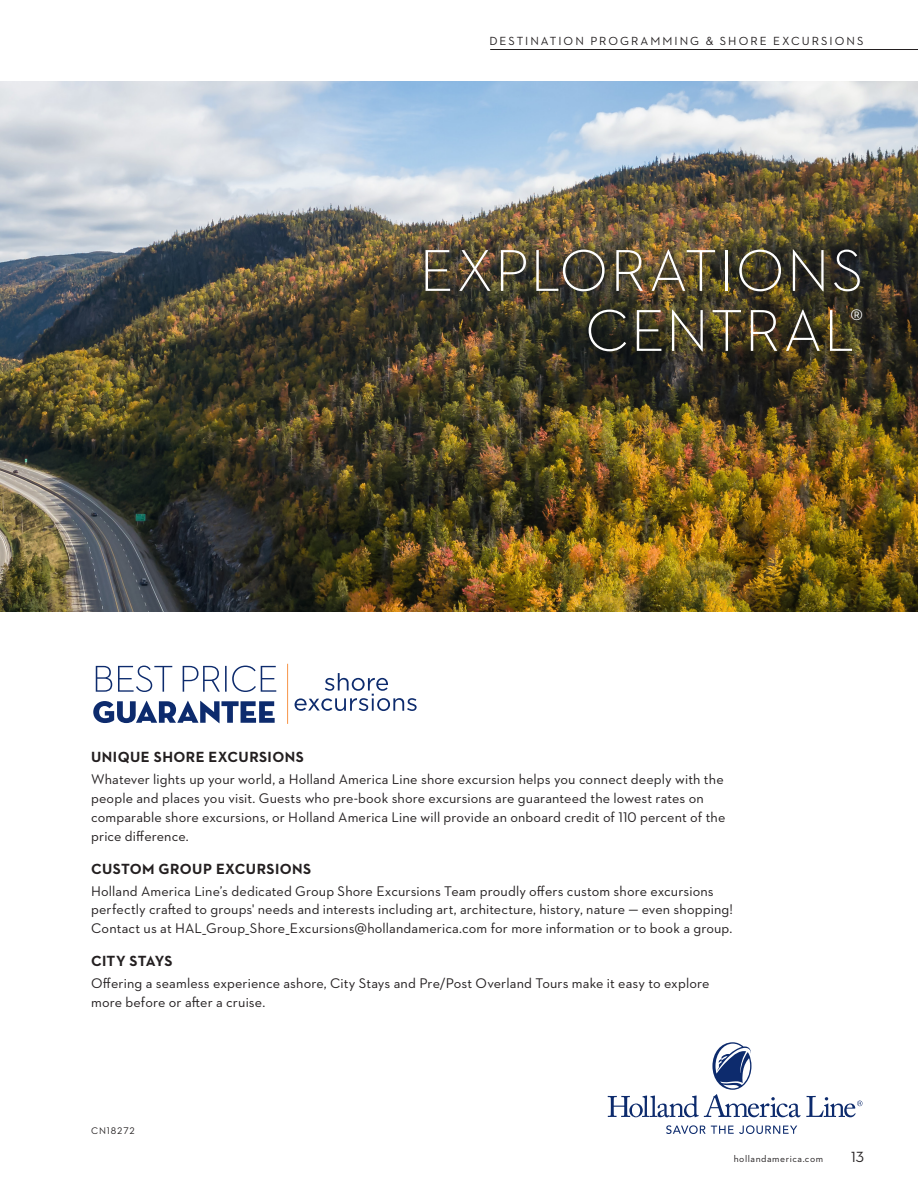
<style>
.page{position:relative;width:918px;height:1188px;background:#fff}
.page>*{position:absolute;margin:0;border:0;box-sizing:border-box;transform-origin:0 0}
.t1{font:300 60px/60px "Neutraface 2 Text";letter-spacing:.03em;color:#fff;text-align:right}
.t2{font:300 25.35px "Neutraface 2 Text";color:#fff}
.t3{font:700 15px "Neutraface 2 Text";letter-spacing:.025em;color:#231f20}
.t4{font:15px "Neutraface 2 Text";color:#231f20}
.t5{font:14.25px/18.8px "Neutraface 2 Text";letter-spacing:.01em;color:#231f20}
.t6{font:12px "Neutraface 2 Text";letter-spacing:.17em;color:#231f20}
.t7{font:9.75px "Neutraface 2 Text";letter-spacing:.055em;color:#231f20}
.t8{font:9.75px "Neutraface 2 Text";letter-spacing:.09em;color:#231f20}
</style>
<div class="page">
<img style="left:0;top:81px;width:918px;height:530px">
<div style="left:421px;top:245px;width:451px;height:116px;background:#231f20;opacity:.29"></div>
<img style="left:93px;top:663px;width:324px;height:61px">
<hr style="left:490px;top:49px;width:428px;height:1px;background:#231f20">
<img style="left:608px;top:1042px;width:255px;height:92px">
<p class="t6" style="left:489px;top:33px;width:376px">DESTINATION PROGRAMMING &amp; SHORE EXCURSIONS</p>
<h1 class="t1" style="left:419px;top:240px;width:446px">EXPLORATIONS<br>CENTRAL</h1>
<h2 class="t2" style="left:850px;top:303px;width:15px">®</h2>
<h3 class="t3" style="left:91px;top:748px;width:214px">UNIQUE SHORE EXCURSIONS</h3>
<p class="t5" style="left:91px;top:770px;width:636px">Whatever lights up your world, a Holland America Line shore excursion helps you connect deeply with the people and places you visit. Guests who pre-book shore excursions are guaranteed the lowest rates on comparable shore excursions, or Holland America Line will provide an onboard credit of 110 percent of the price difference.</p>
<h3 class="t3" style="left:91px;top:859px;width:222px">CUSTOM GROUP EXCURSIONS</h3>
<p class="t5" style="left:91px;top:881px;width:643px">Holland America Line’s dedicated Group Shore Excursions Team proudly offers custom shore excursions perfectly crafted to groups' needs and interests including art, architecture, history, nature — even shopping!<br>Contact us at HAL_Group_Shore_Excursions@hollandamerica.com for more information or to book a group.</p>
<h3 class="t3" style="left:91px;top:951px;width:83px">CITY STAYS</h3>
<p class="t5" style="left:91px;top:974px;width:620px">Offering a seamless experience ashore, City Stays and Pre/Post Overland Tours make it easy to explore more before or after a cruise.</p>
<p class="t8" style="left:91px;top:1125px;width:45px">CN18272</p>
<p class="t7" style="left:734px;top:1152px;width:91px">hollandamerica.com</p>
<p class="t4" style="left:851px;top:1147px;width:15px">13</p>
</div>
